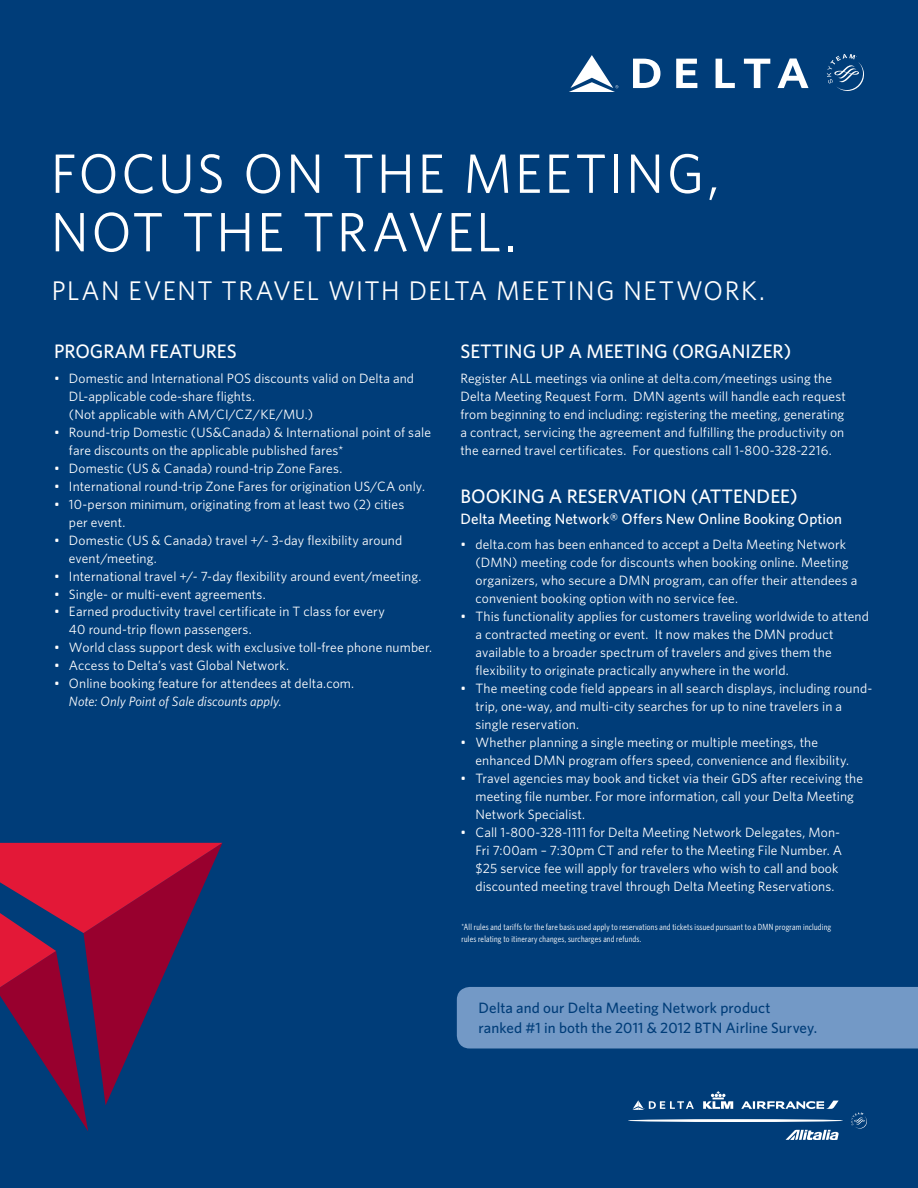
<style>
.page{position:relative;width:918px;height:1188px;background:#003d79}
.page>*{position:absolute;margin:0;border:0;box-sizing:border-box;transform-origin:0 0}
.t1{font:55.5px "Whitney HTF";color:#fff}
.t2{font:27px "Whitney HTF";color:#fff}
.t3{font:500 19.5px "Whitney HTF";color:#fff}
.t4{font:500 15px/19.5px "Whitney HTF";letter-spacing:.005em;color:#003d79}
.t5{font:500 15px "Whitney HTF";letter-spacing:.005em;color:#fff}
.t6{font:13.5px/18px "Whitney HTF";letter-spacing:.01em;color:#fff}
.t7{font:italic 13.5px "Whitney HTF";letter-spacing:.005em;color:#fff}
.t8{font:condensed 9px/12px "Whitney HTF";letter-spacing:.03em;color:#fff}
</style>
<div class="page">
<svg style="left:0;top:987px;width:159px;height:144px"></svg>
<svg style="left:0;top:843px;width:222px;height:144px"></svg>
<svg style="left:569px;top:55px;width:49px;height:37px"></svg>
<svg style="left:827px;top:54px;width:37px;height:37px"></svg>
<svg style="left:633px;top:59px;width:27px;height:29px"></svg>
<svg style="left:676px;top:59px;width:21px;height:29px"></svg>
<svg style="left:716px;top:59px;width:19px;height:29px"></svg>
<svg style="left:744px;top:59px;width:26px;height:29px"></svg>
<svg style="left:777px;top:59px;width:32px;height:29px"></svg>
<svg style="left:786px;top:1130px;width:53px;height:10px"></svg>
<svg style="left:851px;top:1113px;width:16px;height:16px"></svg>
<svg style="left:703px;top:1091px;width:30px;height:18px"></svg>
<svg style="left:632px;top:1100px;width:62px;height:10px"></svg>
<svg style="left:741px;top:1101px;width:98px;height:8px"></svg>
<svg style="left:628px;top:1119px;width:215px;height:3px"></svg>
<div style="left:457px;top:987px;width:461px;height:62px;background:#7399c6"></div>
<h1 class="t1" style="left:51px;top:141px;width:33px">focusont</h1>
<h1 class="t1" style="left:377px;top:141px;width:73px">hemeeting</h1>
<h1 class="t1" style="left:708px;top:141px;width:13px">,</h1>
<h1 class="t1" style="left:51px;top:199px;width:33px">nott</h1>
<h1 class="t1" style="left:216px;top:199px;width:71px">hetra</h1>
<h1 class="t1" style="left:408px;top:199px;width:111px">vel.</h1>
<h2 class="t2" style="left:52px;top:275px;width:16px">plane</h2>
<h2 class="t2" style="left:144px;top:275px;width:36px">venttra</h2>
<h2 class="t2" style="left:273px;top:275px;width:35px">velwit</h2>
<h2 class="t2" style="left:381px;top:275px;width:38px">h deltameetingnetwork</h2>
<h2 class="t2" style="left:759px;top:275px;width:7px">.</h2>
<h3 class="t3" style="left:54px;top:339px;width:184px">PROGRAM FEATURES</h3>
<p class="t6" style="left:69px;top:369px;width:347px;text-indent:-15px">• Domestic and International POS discounts valid on Delta and<br>DL-applicable code-share flights.<br>(Not applicable with AM/CI/CZ/KE/MU.)</p>
<p class="t6" style="left:69px;top:423px;width:363px;text-indent:-15px">• Round-trip Domestic (US&amp;Canada) &amp; International point of sale fare discounts on the applicable published fares*</p>
<p class="t6" style="left:54px;top:459px;width:290px">• Domestic (US &amp; Canada) round-trip Zone Fares.</p>
<p class="t6" style="left:54px;top:477px;width:373px">• International round-trip Zone Fares for origination US/CA only.</p>
<p class="t6" style="left:69px;top:495px;width:337px;text-indent:-15px">• 10-person minimum, originating from at least two (2) cities per event.</p>
<p class="t6" style="left:69px;top:531px;width:335px;text-indent:-15px">• Domestic (US &amp; Canada) travel +/- 3-day flexibility around event/meeting.</p>
<p class="t6" style="left:54px;top:567px;width:369px">• International travel +/- 7-day flexibility around event/meeting.</p>
<p class="t6" style="left:54px;top:585px;width:213px">• Single- or multi-event agreements.</p>
<p class="t6" style="left:69px;top:603px;width:317px;text-indent:-15px">• Earned productivity travel certificate in T class for every<br>40 round-trip flown passengers.</p>
<p class="t6" style="left:54px;top:639px;width:380px">• World class support desk with exclusive toll-free phone number.</p>
<p class="t6" style="left:54px;top:656px;width:237px">• Access to Delta’s vast Global Network.</p>
<p class="t6" style="left:54px;top:674px;width:302px">• Online booking feature for attendees at delta.com.</p>
<p class="t7" style="left:69px;top:694px;width:214px">Note: Only Point of Sale discounts apply.</p>
<h3 class="t3" style="left:460px;top:339px;width:246px">SETTING UP A MEETING (Organi</h3>
<h3 class="t3" style="left:751px;top:339px;width:42px">zer)</h3>
<p class="t6" style="left:460px;top:369px;width:387px">Register ALL meetings via online at delta.com/meetings using the Delta Meeting Request Form. DMN agents will handle each request from beginning to end including: registering the meeting, generating a contract, servicing the agreement and fulfilling the productivity on the earned travel certificates. For questions call 1-800-328-2216.</p>
<h3 class="t3" style="left:460px;top:484px;width:262px">BOOKING A RESERVATION (Atten</h3>
<h3 class="t3" style="left:757px;top:484px;width:43px">dee)</h3>
<p class="t5" style="left:460px;top:510px;width:383px">Delta Meeting Network® Offers New Online Booking Option</p>
<p class="t6" style="left:475px;top:535px;width:383px;text-indent:-15px">• delta.com has been enhanced to accept a Delta Meeting Network (DMN) meeting code for discounts when booking online. Meeting organizers, who secure a DMN program, can offer their attendees a convenient booking option with no service fee.</p>
<p class="t6" style="left:475px;top:607px;width:395px;text-indent:-15px">• This functionality applies for customers traveling worldwide to attend a contracted meeting or event. It now makes the DMN product available to a broader spectrum of travelers and gives them the flexibility to originate practically anywhere in the world.</p>
<p class="t6" style="left:475px;top:679px;width:398px;text-indent:-15px">• The meeting code field appears in all search displays, including round&shy;trip, one-way, and multi-city searches for up to nine travelers in a single reservation.</p>
<p class="t6" style="left:475px;top:733px;width:375px;text-indent:-15px">• Whether planning a single meeting or multiple meetings, the enhanced DMN program offers speed, convenience and flexibility.</p>
<p class="t6" style="left:475px;top:769px;width:389px;text-indent:-15px">• Travel agencies may book and ticket via their GDS after receiving the meeting file number. For more information, call your Delta Meeting<br>Network Specialist.</p>
<p class="t6" style="left:475px;top:823px;width:368px;text-indent:-15px">• Call 1-800-328-1111 for Delta Meeting Network Delegates, Mon-Fri 7:00am – 7:30pm CT and refer to the Meeting File Number. A $25 service fee will apply for travelers who wish to call and book discounted meeting travel through Delta Meeting Reservations.</p>
<p class="t8" style="left:461px;top:921px;width:371px">*All rules and tariffs for the fare basis used apply to reservations and tickets issued pursuant to a DMN program including rules relating to itinerary changes, surcharges and refunds.</p>
<p class="t4" style="left:478px;top:998px;width:340px">Delta and our Delta Meeting Network product ranked #1 in both the 2011 &amp; 2012 BTN Airline Survey.</p>
</div>
